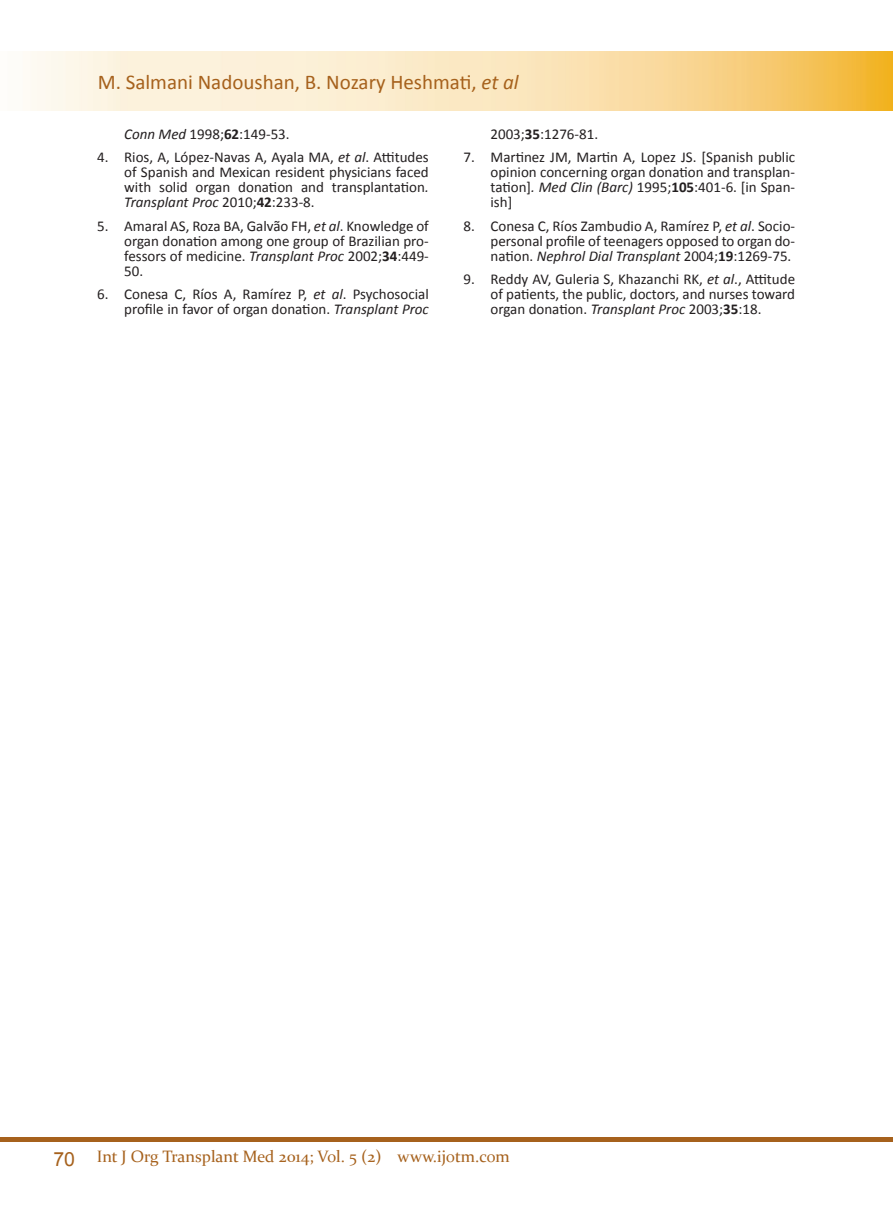
<style>
.page{position:relative;width:893px;height:1212px;background:#fff}
.page>*{position:absolute;margin:0;border:0;box-sizing:border-box;transform-origin:0 0}
.t1{font:21px "Calibri";color:#a6611c}
.t2{font:16.5px "Constantia";color:#a6611c}
.t3{font:15px/15px "Calibri";color:#231f20;text-align:justify}
.s1{font-style:italic}
.s2{font-weight:700}
.s3{font-family:"Arial";font-size:19.5px}
</style>
<div class="page">
<div style="left:0;top:1137px;width:893px;height:5px;background:#a6611c"></div>
<img style="left:30px;top:52px;width:863px;height:59px">
<p class="t1" style="left:98px;top:69px;width:422px">M. Salmani Nadoushan, B. Nozary Heshmati, <span class="s1">et al</span></p>
<p class="t3" style="left:124px;top:126px;width:167px"><span class="s1">Conn Med</span> 1998;<span class="s2">62</span>:149-53.</p>
<p class="t3" style="left:124px;top:150px;width:306px;text-indent:-27px">4. Rios, A, López-Navas A, Ayala MA, <span class="s1">et al</span>. Attitudes of Spanish and Mexican resident physicians faced with solid organ donation and transplantation<span class="s1">.<br>Transplant Proc</span> 2010;<span class="s2">42</span>:233-8.</p>
<p class="t3" style="left:124px;top:218px;width:306px;text-indent:-27px">5. Amaral AS, Roza BA, Galvão FH, <span class="s1">et al</span>. Knowledge of organ donation among one group of Brazilian pro&shy;fessors of medicine. <span class="s1">Transplant Proc</span> 2002;<span class="s2">34</span>:449- 50.</p>
<p class="t3" style="left:97px;top:287px;width:333px;text-align:right">6. Conesa C, Ríos A, Ramírez P, <span class="s1">et al</span>. Psychosocial profile in favor of organ donation. <span class="s1">Transplant Proc</span></p>
<p class="t3" style="left:490px;top:126px;width:109px">2003;<span class="s2">35</span>:1276-81.</p>
<p class="t3" style="left:490px;top:150px;width:306px;text-indent:-27px">7. Martinez JM, Martin A, Lopez JS. [Spanish public opinion concerning organ donation and transplan&shy;tation]<span class="s1">. Med Clin (Barc)</span> 1995;<span class="s2">105</span>:401-6. [in Span&shy;ish]</p>
<p class="t3" style="left:490px;top:218px;width:306px;text-indent:-27px">8. Conesa C, Ríos Zambudio A, Ramírez P, <span class="s1">et al</span>. Socio&shy;personal profile of teenagers opposed to organ do&shy;nation. <span class="s1">Nephrol Dial Transplant</span> 2004;<span class="s2">19</span>:1269-75.</p>
<p class="t3" style="left:490px;top:272px;width:306px;text-indent:-27px">9. Reddy AV, Guleria S, Khazanchi RK, <span class="s1">et al</span>., Attitude of patients, the public, doctors, and nurses toward organ donation. <span class="s1">Transplant Proc</span> 2003;<span class="s2">35</span>:18.</p>
<p class="t2" style="left:53px;top:1145px;width:458px"><span class="s3">70</span> Int J Org Transplant Med 2014; Vol. 5 (2) www.ijotm.com</p>
</div>
